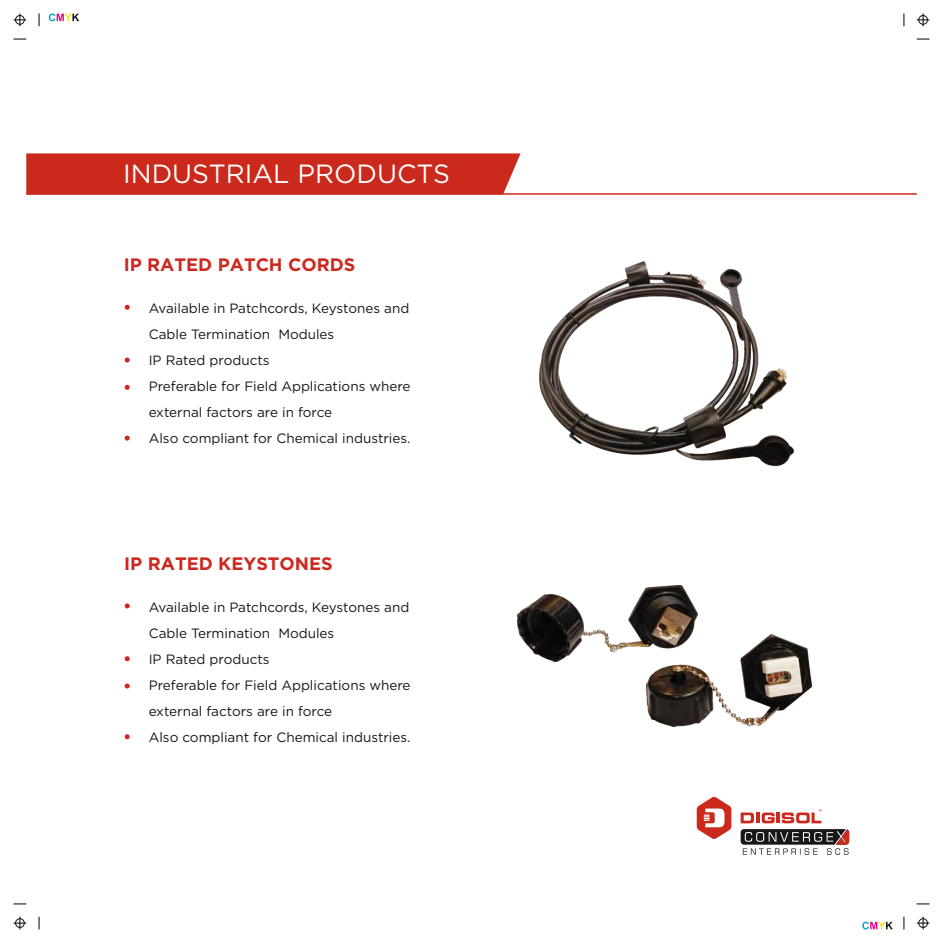
<style>
.page{position:relative;width:943px;height:943px;background:#fff}
.page>*{position:absolute;margin:0;border:0;box-sizing:border-box;transform-origin:0 0}
.t1{font:26.25px "Gotham";color:#fff}
.t2{font:700 18px "Gotham";color:#cd281f}
.t3{font:13.5px/26px "Gotham";color:#151616}
</style>
<div class="page">
<svg style="left:39px;top:13px;width:1px;height:13px"></svg>
<svg style="left:14px;top:39px;width:12px;height:1px"></svg>
<svg style="left:903px;top:13px;width:1px;height:13px"></svg>
<svg style="left:916px;top:39px;width:13px;height:1px"></svg>
<svg style="left:39px;top:916px;width:1px;height:13px"></svg>
<svg style="left:14px;top:903px;width:12px;height:1px"></svg>
<svg style="left:903px;top:916px;width:1px;height:13px"></svg>
<svg style="left:916px;top:903px;width:13px;height:1px"></svg>
<svg style="left:49px;top:13px;width:30px;height:8px"></svg>
<svg style="left:862px;top:921px;width:30px;height:8px"></svg>
<svg style="left:14px;top:13px;width:12px;height:13px"></svg>
<svg style="left:916px;top:13px;width:13px;height:13px"></svg>
<svg style="left:14px;top:916px;width:12px;height:13px"></svg>
<svg style="left:916px;top:916px;width:13px;height:13px"></svg>
<div style="left:26px;top:153px;width:494px;height:40px;background:#ca291c"></div>
<hr style="left:26px;top:193px;width:890px;height:2px;background:#cc281f">
<svg style="left:124px;top:384px;width:6px;height:6px"></svg>
<svg style="left:125px;top:304px;width:5px;height:5px"></svg>
<svg style="left:124px;top:357px;width:6px;height:5px"></svg>
<svg style="left:124px;top:435px;width:6px;height:5px"></svg>
<svg style="left:696px;top:796px;width:35px;height:43px"></svg>
<svg style="left:740px;top:809px;width:81px;height:13px"></svg>
<svg style="left:740px;top:829px;width:108px;height:25px"></svg>
<svg style="left:124px;top:683px;width:6px;height:5px"></svg>
<svg style="left:125px;top:603px;width:5px;height:5px"></svg>
<svg style="left:124px;top:656px;width:6px;height:5px"></svg>
<svg style="left:124px;top:734px;width:6px;height:5px"></svg>
<img style="left:539px;top:262px;width:254px;height:203px">
<img style="left:646px;top:634px;width:165px;height:92px">
<img style="left:517px;top:585px;width:180px;height:76px">
<h1 class="t1" style="left:123px;top:164px;width:328px">INDUSTRIAL PRODUCTS</h1>
<h2 class="t2" style="left:124px;top:258px;width:233px">IP RATED PATCH CORDS</h2>
<p class="t3" style="left:149px;top:296px;width:263px">Available in Patchcords, Keystones and<br>Cable Termination Modules<br>IP Rated products<br>Preferable for Field Applications where external factors are in force<br>Also compliant for Chemical industries.</p>
<h2 class="t2" style="left:124px;top:557px;width:210px">IP RATED KEYSTONES</h2>
<p class="t3" style="left:149px;top:594px;width:263px">Available in Patchcords, Keystones and<br>Cable Termination Modules<br>IP Rated products<br>Preferable for Field Applications where external factors are in force<br>Also compliant for Chemical industries.</p>
</div>
